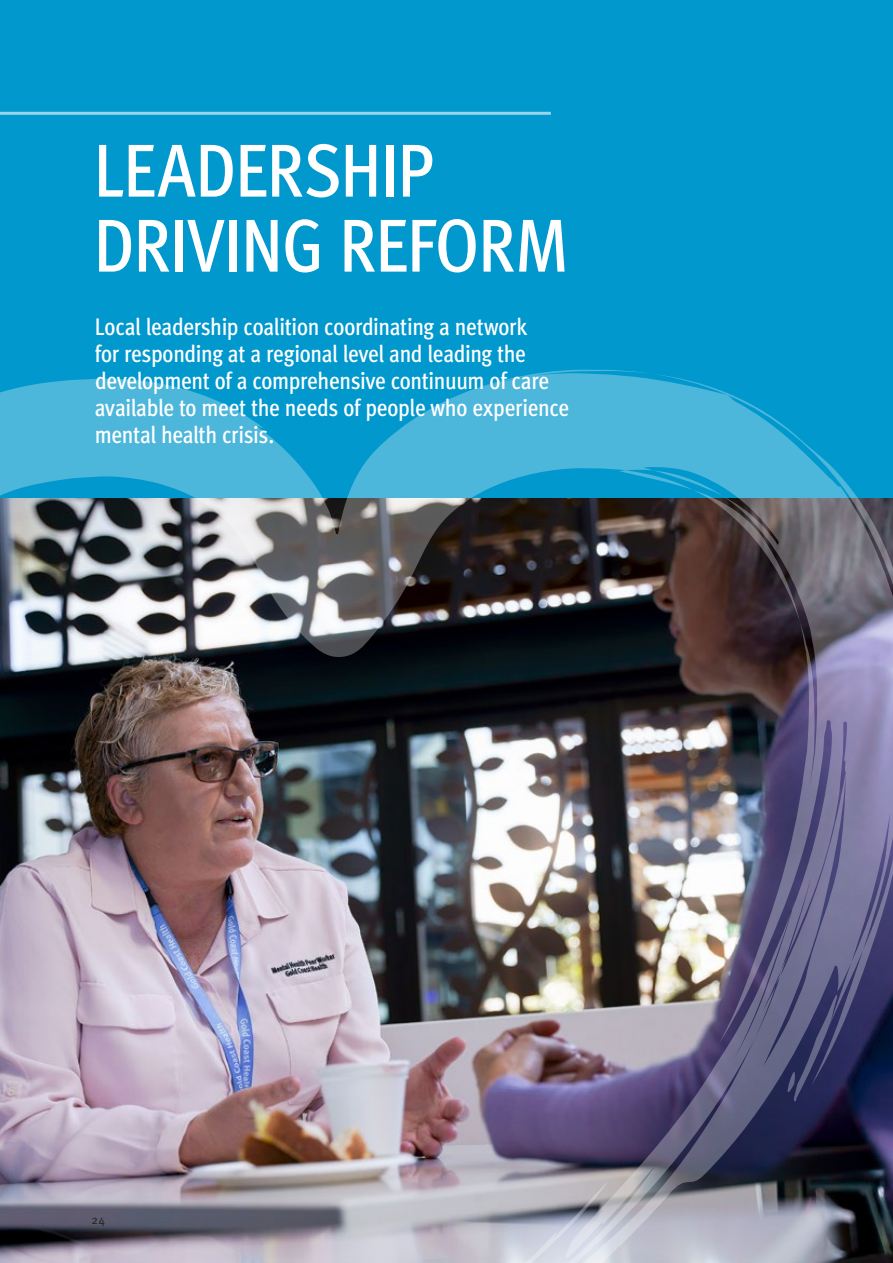
<style>
.page{position:relative;width:893px;height:1263px;background:#0098cd}
.page>*{position:absolute;margin:0;border:0;box-sizing:border-box;transform-origin:0 0}
.t1{font:500 condensed 75px/75px "Meta Pro";letter-spacing:-.015em;color:#fff}
.t2{font:500 condensed 24px/27px "Meta Pro";letter-spacing:-.015em;color:#fff}
.t3{font:12px "Meta Pro";color:#292829}
</style>
<div class="page">
<img style="left:0;top:370px;width:893px;height:893px">
<svg style="left:651px;top:374px;width:242px;height:270px"></svg>
<hr style="left:0;top:112px;width:551px;height:3px;background:#fff">
<h1 class="t1" style="left:94px;top:127px;width:477px">LEADERSHIP<br>DRIVING REFORM</h1>
<p class="t2" style="left:95px;top:311px;width:476px">Local leadership coalition coordinating a network<br>for responding at a regional level and leading the development of a comprehensive continuum of care available to meet the needs of people who experience mental health crisis.</p>
<p class="t3" style="left:91px;top:1210px;width:15px">24</p>
</div>
